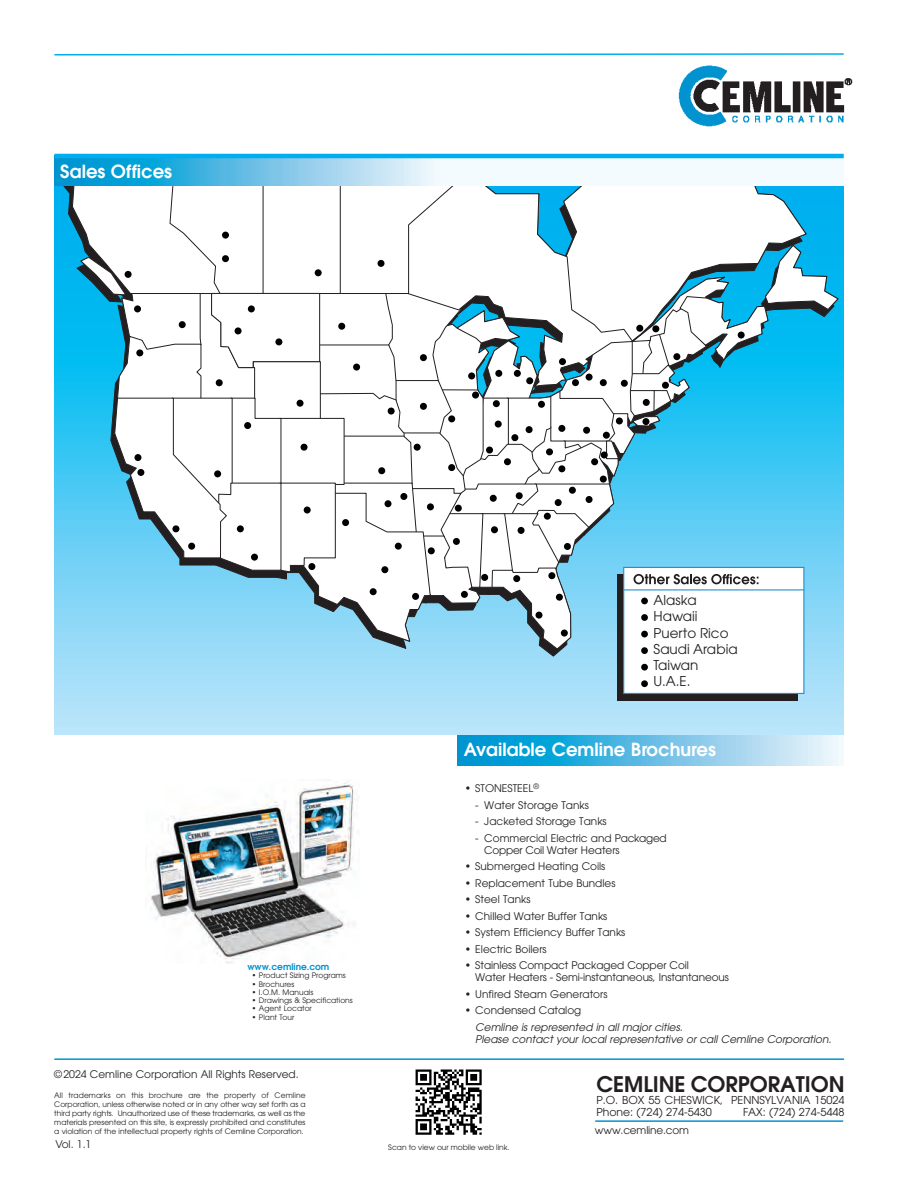
<style>
.page{position:relative;width:918px;height:1188px;background:#fff}
.page>*{position:absolute;margin:0;border:0;box-sizing:border-box;transform-origin:0 0}
.t1{font:600 21.3px "ITC Avant Garde Std";color:#231f20}
.t2{font:600 18px "ITC Avant Garde Std";color:#fff}
.t3{font:13.5px/16.2px "Avant Garde";color:#231f20}
.t4{font:10.8px "ITC Avant Garde Std";color:#231f20}
.t5{font:10.5px "ITC Avant Garde Std";color:#231f20}
.t6{font:italic 10.5px "ITC Avant Garde Std";color:#231f20}
.t7{font:600 9px "ITC Avant Garde Std";color:#0093d0}
.t8{font:7.5px/9px "ITC Avant Garde Std";color:#231f20;text-align:justify}
</style>
<div class="page">
<svg style="left:54px;top:158px;width:790px;height:28px"></svg>
<svg style="left:54px;top:53px;width:790px;height:3px"></svg>
<hr style="left:54px;top:154px;width:790px;height:4px;background:#00aeef">
<img style="left:678px;top:65px;width:175px;height:62px">
<hr style="left:595px;top:1120px;width:248px;height:2px;background:#0093d0">
<hr style="left:54px;top:1058px;width:790px;height:2px;background:#0093d0">
<img style="left:415px;top:1069px;width:67px;height:66px">
<svg style="left:458px;top:735px;width:385px;height:31px;background:#64c0e5"></svg>
<hr style="left:54px;top:733px;width:790px;height:2px;background:#0093d0">
<div style="left:54px;top:186px;width:790px;height:548px;background:linear-gradient(to bottom,#00acee,#b4e3fa)"></div>
<div style="left:618px;top:575px;width:180px;height:126px;background:#231f20"></div>
<div style="left:623px;top:567px;width:181px;height:127px;background:#fff;border:1px solid #1f92d0"></div>
<svg style="left:54px;top:186px;width:785px;height:471px"></svg>
<div style="left:641px;top:598px;width:7px;height:6px;background:#000;border-radius:50%"></div>
<div style="left:641px;top:614px;width:7px;height:7px;background:#000;border-radius:50%"></div>
<div style="left:641px;top:631px;width:7px;height:6px;background:#000;border-radius:50%"></div>
<div style="left:641px;top:647px;width:7px;height:7px;background:#000;border-radius:50%"></div>
<div style="left:641px;top:664px;width:7px;height:7px;background:#000;border-radius:50%"></div>
<div style="left:641px;top:680px;width:7px;height:7px;background:#000;border-radius:50%"></div>
<hr style="left:624px;top:589px;width:180px;height:1px;background:#1f92d0">
<img style="left:151px;top:781px;width:207px;height:182px">
<p class="t2" style="left:60px;top:160px;width:114px">Sales Offices</p>
<p class="t7" style="left:247px;top:961px;width:84px">www.cemline.com</p>
<p class="t8" style="left:252px;top:971px;width:96px">• Product Sizing Programs</p>
<p class="t8" style="left:252px;top:979px;width:44px">• Brochures</p>
<p class="t8" style="left:252px;top:987px;width:63px">• I.O.M. Manuals</p>
<p class="t8" style="left:252px;top:996px;width:103px">• Drawings &amp; Specifications</p>
<p class="t8" style="left:252px;top:1004px;width:62px">• Agent Locator</p>
<p class="t8" style="left:252px;top:1012px;width:44px">• Plant Tour</p>
<p class="t5" style="left:54px;top:1068px;width:246px">©2024 Cemline Corporation All Rights Reserved.</p>
<p class="t8" style="left:54px;top:1090px;width:253px">All trademarks on this brochure are the property of Cemline Corporation, unless otherwise noted or in any other way set forth as a third party rights. Unauthorized use of these trademarks, as well as the materials presented on this site, is expressly prohibited and constitutes a violation of the intellectual property rights of Cemline Corporation.</p>
<p class="t5" style="left:56px;top:1137px;width:37px">Vol. 1.1</p>
<p class="t3" style="left:654px;top:592px;width:85px">Alaska<br>Hawaii<br>Puerto Rico<br>Saudi Arabia<br>Taiwan<br>U.A.E.</p>
<p class="t2" style="left:464px;top:737px;width:254px">Available Cemline Brochures</p>
<p class="t5" style="left:465px;top:782px;width:76px">• STONESTEEL<sup>®</sup></p>
<p class="t5" style="left:475px;top:799px;width:115px">- Water Storage Tanks</p>
<p class="t5" style="left:475px;top:815px;width:133px">- Jacketed Storage Tanks</p>
<p class="t5" style="left:475px;top:832px;width:193px">- Commercial Electric and Packaged</p>
<p class="t5" style="left:484px;top:844px;width:137px">Copper Coil Water Heaters</p>
<p class="t5" style="left:465px;top:860px;width:142px">• Submerged Heating Coils</p>
<p class="t5" style="left:465px;top:877px;width:152px">• Replacement Tube Bundles</p>
<p class="t5" style="left:465px;top:893px;width:67px">• Steel Tanks</p>
<p class="t5" style="left:465px;top:910px;width:144px">• Chilled Water Buffer Tanks</p>
<p class="t5" style="left:465px;top:926px;width:162px">• System Efficiency Buffer Tanks</p>
<p class="t5" style="left:465px;top:943px;width:83px">• Electric Boilers</p>
<p class="t5" style="left:465px;top:959px;width:226px">• Stainless Compact Packaged Copper Coil</p>
<p class="t5" style="left:475px;top:971px;width:255px">Water Heaters - Semi-instantaneous, Instantaneous</p>
<p class="t5" style="left:465px;top:988px;width:144px">• Unfired Steam Generators</p>
<p class="t5" style="left:465px;top:1004px;width:118px">• Condensed Catalog</p>
<p class="t6" style="left:475px;top:1021px;width:209px">Cemline is represented in all major cities.</p>
<p class="t6" style="left:475px;top:1033px;width:358px">Please contact your local representative or call Cemline Corporation.</p>
<p class="t1" style="left:596px;top:1070px;width:250px">CEMLINE CORPORATION</p>
<p class="t4" style="left:596px;top:1093px;width:250px">P.O. BOX 55 CHESWICK, PENNSYLVANIA 15024</p>
<p class="t4" style="left:596px;top:1105px;width:117px">Phone: (724) 274-5430</p>
<p class="t4" style="left:743px;top:1105px;width:103px">FAX: (724) 274-5448</p>
<p class="t8" style="left:388px;top:1143px;width:123px">Scan to view our mobile web link.</p>
<p class="t5" style="left:595px;top:1123px;width:96px">www.cemline.com</p>
</div>
